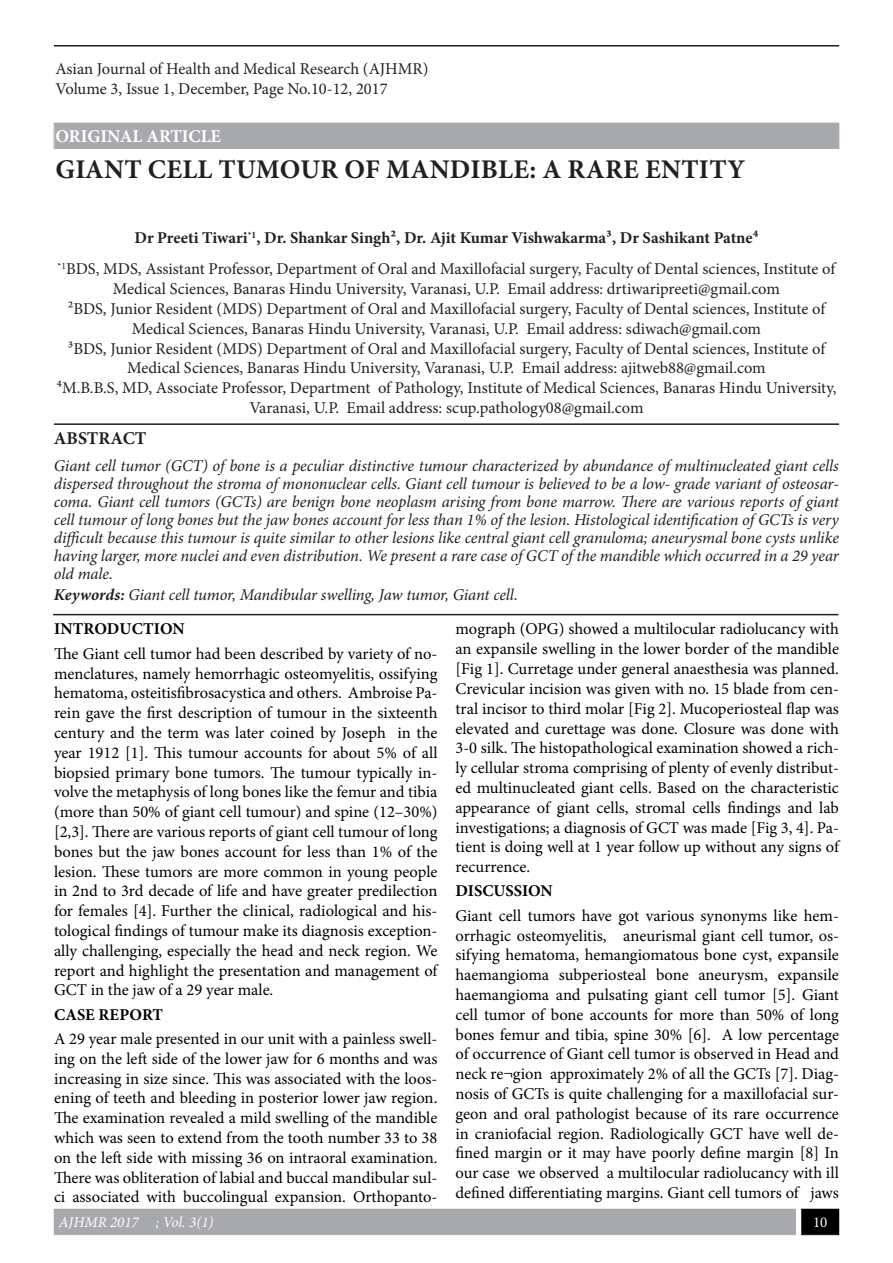
<style>
.page{position:relative;width:893px;height:1263px;background:#fff}
.page>*{position:absolute;margin:0;border:0;box-sizing:border-box;transform-origin:0 0}
.Heading_1{font:700 27px "Minion Pro";letter-spacing:.01em;color:#231f20}
.t1{font:700 18px "Minion Pro";color:#fff}
.t2{font:700 18px "Minion Pro";color:#231f20}
.Default{font:16.5px/19.8px "Minion Pro";color:#000;text-align:justify}
.t3{font:16.5px/19.8px "Minion Pro";color:#231f20;text-align:center}
.t4{font:italic 16.5px/18px "Minion Pro";letter-spacing:-.01em;color:#231f20;text-align:justify}
.Heading_1-2{font:700 16.5px "Minion Pro";color:#231f20}
.Default-2{font:700 16.5px "Minion Pro";color:#000}
.t5{font:italic 15px "Minion Pro";color:#fff}
.t6{font:15px "Minion Pro";color:#fff}
.s1{font-weight:700}
</style>
<div class="page">
<svg style="left:54px;top:1209px;width:785px;height:26px;background:#a2a3a7"></svg>
<div style="left:802px;top:1210px;width:36px;height:24px;border:1px solid #000"></div>
<hr style="left:54px;top:45px;width:785px;height:2px;background:#231f20">
<div style="left:54px;top:123px;width:785px;height:26px;background:#a8a9ad"></div>
<div style="left:55px;top:124px;width:783px;height:24px;border:1px solid #a8a9ad"></div>
<hr style="left:54px;top:423px;width:785px;height:2px;background:#231f20">
<hr style="left:53px;top:614px;width:785px;height:1px;background:#231f20">
<p class="t3" style="left:55px;top:59px;width:375px">Asian Journal of Health and Medical Research (AJHMR)</p>
<p class="t3" style="left:55px;top:78px;width:334px">Volume 3, Issue 1, December, Page No.10-12, 2017</p>
<p class="t1" style="left:55px;top:124px;width:167px">ORIGINAL ARTICLE</p>
<p class="Heading_1" style="left:56px;top:151px;width:691px">GIANT CELL TUMOUR OF MANDIBLE: A RARE ENTITY</p>
<p class="Heading_1-2" style="left:134px;top:226px;width:625px">Dr Preeti Tiwari<sup>*1</sup>, Dr. Shankar Singh², Dr. Ajit Kumar Vishwakarma³, Dr Sashikant Patne⁴</p>
<p class="t3" style="left:58px;top:259px;width:779px"><sup>*1</sup>BDS, MDS, Assistant Professor, Department of Oral and Maxillofacial surgery, Faculty of Dental sciences, Institute of<br>Medical Sciences, Banaras Hindu University, Varanasi, U.P. Email address: drtiwaripreeti@gmail.com</p>
<p class="t3" style="left:68px;top:299px;width:759px">²BDS, Junior Resident (MDS) Department of Oral and Maxillofacial surgery, Faculty of Dental sciences, Institute of<br>Medical Sciences, Banaras Hindu University, Varanasi, U.P. Email address: sdiwach@gmail.com</p>
<p class="t3" style="left:68px;top:339px;width:759px">³BDS, Junior Resident (MDS) Department of Oral and Maxillofacial surgery, Faculty of Dental sciences, Institute of<br>Medical Sciences, Banaras Hindu University, Varanasi, U.P. Email address: ajitweb88@gmail.com</p>
<p class="t3" style="left:56px;top:378px;width:781px">⁴M.B.B.S, MD, Associate Professor, Department of Pathology, Institute of Medical Sciences, Banaras Hindu University,<br>Varanasi, U.P. Email address: scup.pathology08@gmail.com</p>
<p class="t2" style="left:54px;top:425px;width:94px">ABSTRACT</p>
<p class="t4" style="left:54px;top:456px;width:787px">Giant cell tumor (GCT) of bone is a peculiar distinctive tumour characterized by abundance of multinucleated giant cells dispersed throughout the stroma of mononuclear cells. Giant cell tumour is believed to be a low- grade variant of osteosar&shy;coma. Giant cell tumors (GCTs) are benign bone neoplasm arising from bone marrow. There are various reports of giant cell tumour of long bones but the jaw bones account for less than 1% of the lesion. Histological identification of GCTs is very difficult because this tumour is quite similar to other lesions like central giant cell granuloma; aneurysmal bone cysts unlike having larger, more nuclei and even distribution. We present a rare case of GCT of the mandible which occurred in a 29 year old male.</p>
<p class="t4" style="left:54px;top:586px;width:465px"><span class="s1">Keywords:</span> Giant cell tumor, Mandibular swelling, Jaw tumor, Giant cell.</p>
<p class="Default-2" style="left:54px;top:618px;width:132px">INTRODUCTION</p>
<p class="Default" style="left:54px;top:644px;width:385px">The Giant cell tumor had been described by variety of no&shy;menclatures, namely hemorrhagic osteomyelitis, ossifying hematoma, osteitisfibrosacystica and others. Ambroise Pa&shy;rein gave the first description of tumour in the sixteenth century and the term was later coined by Joseph in the year 1912 [1]. This tumour accounts for about 5% of all biopsied primary bone tumors. The tumour typically in&shy;volve the metaphysis of long bones like the femur and tibia (more than 50% of giant cell tumour) and spine (12–30%) [2,3]. There are various reports of giant cell tumour of long bones but the jaw bones account for less than 1% of the lesion. These tumors are more common in young people in 2nd to 3rd decade of life and have greater predilection for females [4]. Further the clinical, radiological and his&shy;tological findings of tumour make its diagnosis exception&shy;ally challenging, especially the head and neck region. We report and highlight the presentation and management of GCT in the jaw of a 29 year male.</p>
<p class="Default-2" style="left:54px;top:1003px;width:111px">CASE REPORT</p>
<p class="Default" style="left:54px;top:1029px;width:385px">A 29 year male presented in our unit with a painless swell&shy;ing on the left side of the lower jaw for 6 months and was increasing in size since. This was associated with the loos&shy;ening of teeth and bleeding in posterior lower jaw region.<br>The examination revealed a mild swelling of the mandible which was seen to extend from the tooth number 33 to 38 on the left side with missing 36 on intraoral examination.<br>There was obliteration of labial and buccal mandibular sul&shy;ci associated with buccolingual expansion. Orthopanto-</p>
<p class="Default" style="left:455px;top:619px;width:385px">mograph (OPG) showed a multilocular radiolucancy with an expansile swelling in the lower border of the mandible [Fig 1]. Curretage under general anaesthesia was planned.<br>Crevicular incision was given with no. 15 blade from cen&shy;tral incisor to third molar [Fig 2]. Mucoperiosteal flap was elevated and curettage was done. Closure was done with 3-0 silk. The histopathological examination showed a rich&shy;ly cellular stroma comprising of plenty of evenly distribut&shy;ed multinucleated giant cells. Based on the characteristic appearance of giant cells, stromal cells findings and lab investigations; a diagnosis of GCT was made [Fig 3, 4]. Pa&shy;tient is doing well at 1 year follow up without any signs of recurrence.</p>
<p class="Default-2" style="left:455px;top:879px;width:99px">DISCUSSION</p>
<p class="Default" style="left:455px;top:906px;width:385px">Giant cell tumors have got various synonyms like hem&shy;orrhagic osteomyelitis, aneurismal giant cell tumor, os&shy;sifying hematoma, hemangiomatous bone cyst, expansile haemangioma subperiosteal bone aneurysm, expansile haemangioma and pulsating giant cell tumor [5]. Giant cell tumor of bone accounts for more than 50% of long bones femur and tibia, spine 30% [6]. A low percentage of occurrence of Giant cell tumor is observed in Head and neck re¬gion approximately 2% of all the GCTs [7]. Diag&shy;nosis of GCTs is quite challenging for a maxillofacial sur&shy;geon and oral pathologist because of its rare occurrence in craniofacial region. Radiologically GCT have well de&shy;fined margin or it may have poorly define margin [8] In our case we observed a multilocular radiolucancy with ill defined differentiating margins. Giant cell tumors of jaws</p>
<p class="t5" style="left:59px;top:1212px;width:156px">AJHMR 2017 ; Vol. 3(1)</p>
<p class="t6" style="left:813px;top:1212px;width:16px">10</p>
</div>
